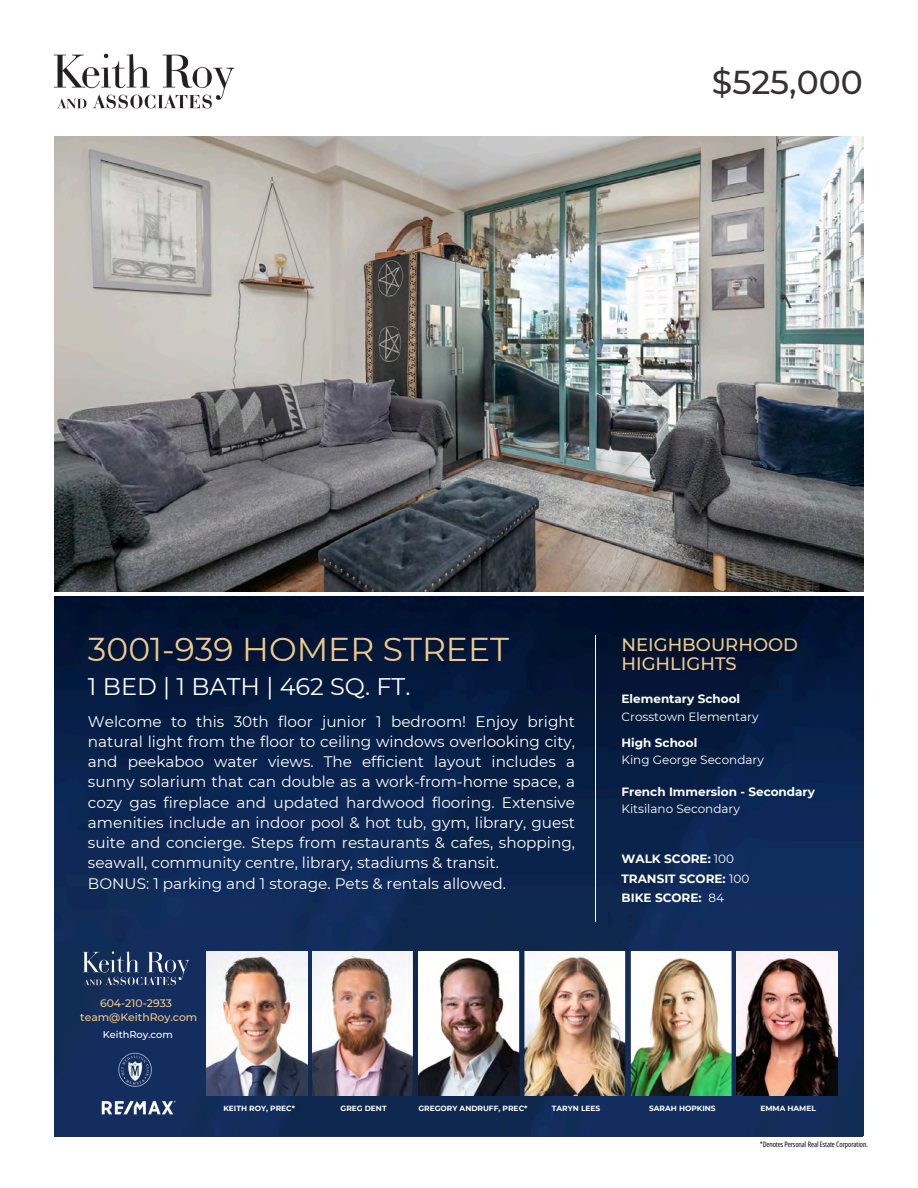
<style>
.page{position:relative;width:918px;height:1188px;background:#fff}
.page>*{position:absolute;margin:0;border:0;box-sizing:border-box;transform-origin:0 0}
.t1{font:33px "Montserrat";color:#efca8d}
.t2{font:500 33px "Montserrat";color:#343133}
.t3{font:24px "Montserrat";color:#fff}
.t4{font:500 18px/19.2px "Montserrat";color:#efca8d}
.t5{font:15.3px/20.2px "Montserrat";color:#fff}
.t6{font:700 12px/19.5px "Montserrat";color:#fff}
.t7{font:12px "Montserrat";color:#fff}
.t8{font:500 10.8px/14.7px "Montserrat";color:#efca8d;text-align:center}
.t9{font:500 9.9px "Montserrat";color:#fff}
.t10{font:700 7.5px "Montserrat";color:#fff}
.t11{font:7.5px "Open Sans Condensed";letter-spacing:-.01em;color:#020308}
.s1{font-weight:400}
</style>
<div class="page">
<img style="left:54px;top:596px;width:809px;height:540px">
<img style="left:95px;top:1046px;width:88px;height:75px">
<img style="left:74px;top:944px;width:123px;height:48px">
<img style="left:53px;top:53px;width:182px;height:56px">
<hr style="left:595px;top:635px;width:1px;height:287px;background:#fff">
<img style="left:206px;top:951px;width:101px;height:144px">
<img style="left:312px;top:951px;width:425px;height:144px">
<img style="left:737px;top:951px;width:101px;height:144px">
<img style="left:55px;top:137px;width:808px;height:454px">
<p class="t2" style="left:712px;top:62px;width:152px">$525,000</p>
<p class="t1" style="left:88px;top:629px;width:423px">3001-939 HOMER STREET</p>
<p class="t3" style="left:88px;top:671px;width:324px">1 BED | 1 BATH | 462 SQ. FT.</p>
<p class="t5" style="left:88px;top:711px;width:489px">Welcome to this 30th floor junior 1 bedroom! Enjoy bright natural light from the floor to ceiling windows overlooking city, and peekaboo water views. The efficient layout includes a sunny solarium that can double as a work-from-home space, a cozy gas fireplace and updated hardwood flooring. Extensive amenities include an indoor pool &amp; hot tub, gym, library, guest suite and concierge. Steps from restaurants &amp; cafes, shopping, seawall, community centre, library, stadiums &amp; transit.<br>BONUS: 1 parking and 1 storage. Pets &amp; rentals allowed.</p>
<p class="t8" style="left:80px;top:995px;width:119px">604-210-2933 team@KeithRoy.com</p>
<h6 class="t9" style="left:103px;top:1029px;width:71px">KeithRoy.com</h6>
<p class="t4" style="left:622px;top:635px;width:178px">NEIGHBOURHOOD<br>HIGHLIGHTS</p>
<p class="t6" style="left:622px;top:689px;width:120px">Elementary School</p>
<p class="t7" style="left:622px;top:709px;width:139px">Crosstown Elementary</p>
<p class="t6" style="left:622px;top:733px;width:77px">High School</p>
<p class="t7" style="left:622px;top:752px;width:144px">King George Secondary</p>
<p class="t6" style="left:622px;top:782px;width:195px">French Immersion - Secondary</p>
<p class="t7" style="left:622px;top:801px;width:120px">Kitsilano Secondary</p>
<p class="t6" style="left:622px;top:849px;width:129px">WALK SCORE: <span class="s1">100<br></span>TRANSIT SCORE: <span class="s1">100<br></span>BIKE SCORE: <span class="s1">84</span></p>
<p class="t10" style="left:223px;top:1104px;width:73px">KEITH ROY, PREC*</p>
<p class="t10" style="left:341px;top:1104px;width:48px">GREG DENT</p>
<p class="t10" style="left:419px;top:1104px;width:110px">GREGORY ANDRUFF, PREC*</p>
<p class="t10" style="left:552px;top:1104px;width:50px">TARYN LEES</p>
<p class="t10" style="left:649px;top:1104px;width:68px">SARAH HOPKINS</p>
<p class="t10" style="left:760px;top:1104px;width:57px">EMMA HAMEL</p>
<p class="t11" style="left:760px;top:1139px;width:110px">*Denotes Personal Real Estate Corporation.</p>
</div>
